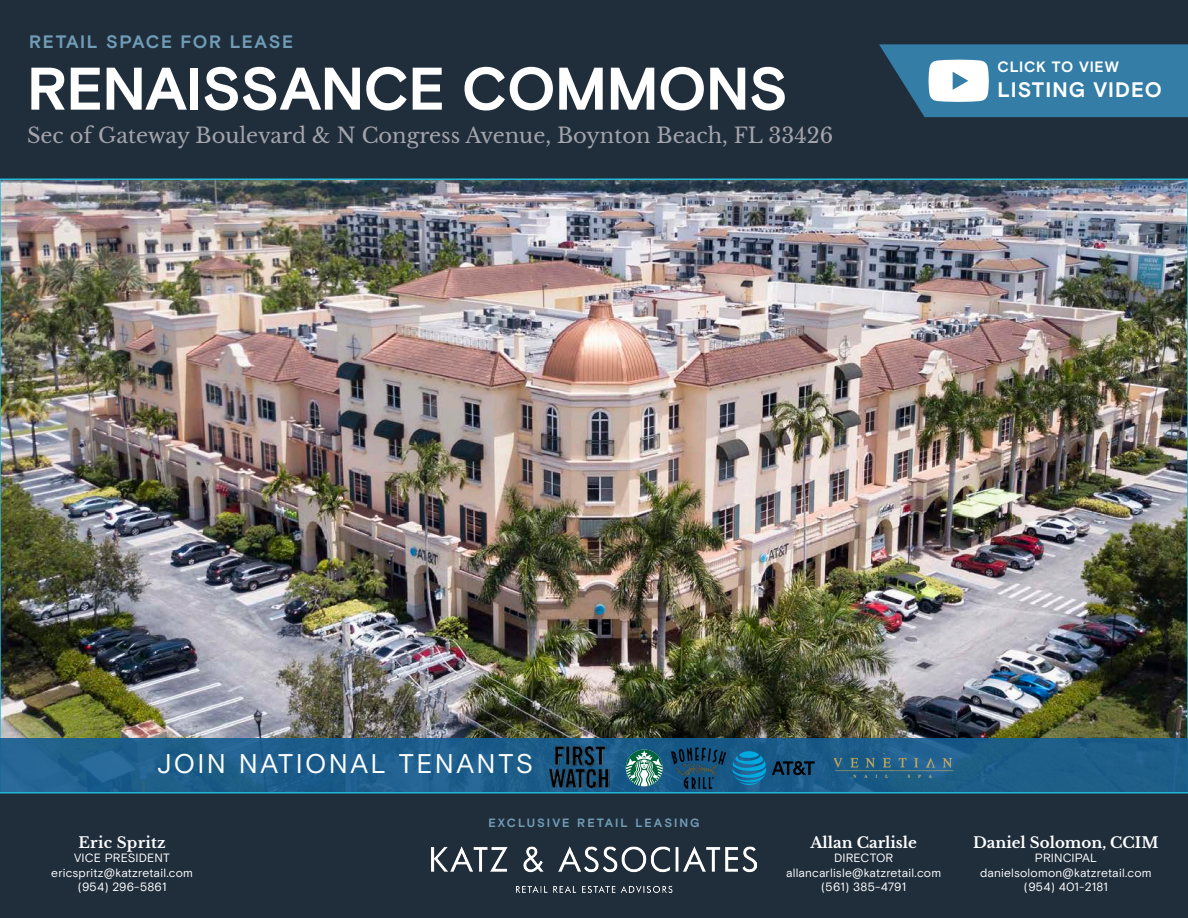
<style>
.page{position:relative;width:1188px;height:918px;background:#202e3c}
.page>*{position:absolute;margin:0;border:0;box-sizing:border-box;transform-origin:0 0}
.t1{font:700 60px "Basis Grotesque Pro";letter-spacing:-.015em;color:#fff}
.t2{font:27px "Basis Grotesque Pro";letter-spacing:.09em;color:#fff}
.t3{font:21px "Libre Baskerville";color:#a4a4ab}
.t4{font:700 21px "Basis Grotesque Pro";letter-spacing:.045em;color:#fff}
.t5{font:700 18px "Basis Grotesque Pro";letter-spacing:.085em;color:#709cb6}
.t6{font:700 15px "Libre Baskerville";color:#fff}
.t7{font:700 15px "Basis Grotesque Pro";letter-spacing:.04em;color:#fff}
.t8{font:700 15px "Libre Baskerville";letter-spacing:.02em;color:#fff}
.t9{font:12px "Basis Grotesque Pro";letter-spacing:.01em;color:#fff}
.t10{font:700 12px "Basis Grotesque Pro";letter-spacing:.165em;color:#709cb6}
</style>
<div class="page">
<img style="left:0;top:178px;width:1188px;height:616px">
<div style="left:0;top:738px;width:1188px;height:54px;background:linear-gradient(to right,#20608f,#1b5b87)"></div>
<img style="left:432px;top:846px;width:324px;height:46px">
<img style="left:672px;top:748px;width:53px;height:40px">
<svg style="left:626px;top:749px;width:37px;height:38px"></svg>
<svg style="left:772px;top:761px;width:42px;height:14px"></svg>
<svg style="left:732px;top:751px;width:34px;height:34px"></svg>
<img style="left:822px;top:754px;width:142px;height:32px">
<img style="left:549px;top:747px;width:62px;height:41px">
<svg style="left:879px;top:44px;width:309px;height:74px"></svg>
<p class="t5" style="left:29px;top:31px;width:265px">RETAIL SPACE FOR LEASE</p>
<p class="t1" style="left:27px;top:54px;width:762px">RENAISSANCE COMMONS</p>
<p class="t3" style="left:27px;top:123px;width:808px">Sec of Gateway Boulevard &amp; N Congress Avenue, Boynton Beach, FL 33426</p>
<p class="t7" style="left:998px;top:58px;width:123px">CLICK TO VIEW</p>
<p class="t4" style="left:998px;top:78px;width:166px">LISTING VIDEO</p>
<p class="t2" style="left:157px;top:748px;width:378px">JOIN NATIONAL TENANTS</p>
<p class="t8" style="left:78px;top:833px;width:89px">Eric Spritz</p>
<p class="t9" style="left:74px;top:851px;width:97px">VICE PRESIDENT</p>
<p class="t9" style="left:51px;top:865px;width:143px">ericspritz@katzretail.com</p>
<p class="t9" style="left:78px;top:880px;width:90px">(954) 296-5861</p>
<p class="t10" style="left:488px;top:816px;width:213px">EXCLUSIVE RETAIL LEASING</p>
<p class="t6" style="left:810px;top:833px;width:108px">Allan Carlisle</p>
<p class="t9" style="left:834px;top:851px;width:61px">DIRECTOR</p>
<p class="t9" style="left:786px;top:865px;width:157px">allancarlisle@katzretail.com</p>
<p class="t9" style="left:821px;top:880px;width:87px">(561) 385-4791</p>
<p class="t6" style="left:973px;top:833px;width:187px">Daniel Solomon, CCIM</p>
<p class="t9" style="left:1035px;top:851px;width:64px">PRINCIPAL</p>
<p class="t9" style="left:980px;top:865px;width:173px">danielsolomon@katzretail.com</p>
<p class="t9" style="left:1024px;top:880px;width:85px">(954) 401-2181</p>
</div>
